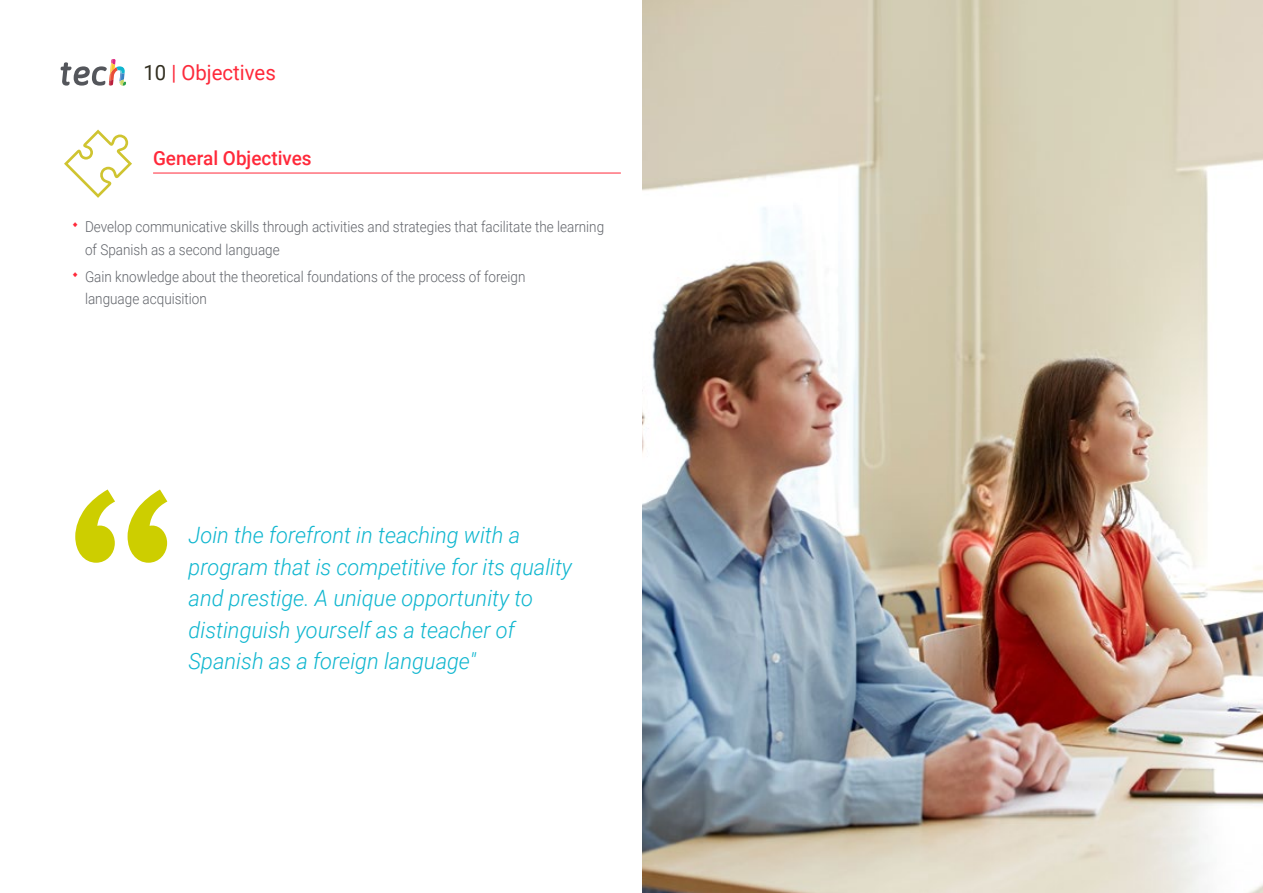
<style>
.page{position:relative;width:1263px;height:893px;background:#fff}
.page>*{position:absolute;margin:0;border:0;box-sizing:border-box;transform-origin:0 0}
.t1{font:italic 300 22.5px/31.5px "Roboto";color:#0fb6cf}
.t2{font:21px "Roboto";color:#ff293a}
.t3{font:500 19.5px "Roboto";color:#ff293a}
.t4{font:300 15px/22.5px "Roboto";color:#61646a;scale:.9 1}
.s1{color:#312e20}
.s2{color:#fc2a3b}
</style>
<div class="page">
<hr style="left:153px;top:173px;width:468px;height:1px;background:#ff293a">
<svg style="left:64px;top:130px;width:68px;height:68px"></svg>
<img style="left:642px;top:0;width:621px;height:893px">
<svg style="left:75px;top:489px;width:92px;height:74px"></svg>
<svg style="left:61px;top:59px;width:65px;height:27px"></svg>
<h2 class="t2" style="left:144px;top:57px;width:134px"><span class="s1">10</span> <span class="s2">| Obj</span>ectives</h2>
<h3 class="t3" style="left:153px;top:144px;width:160px">General Objectives</h3>
<p class="t4" style="left:85px;top:215px;width:578px">Develop communicative skills through activities and strategies that facilitate the learning of Spanish as a second language</p>
<p class="t4" style="left:85px;top:264px;width:491px">Gain knowledge about the theoretical foundations of the process of foreign language acquisition</p>
<h1 class="t1" style="left:189px;top:518px;width:385px">Join the forefront in teaching with a program that is competitive for its quality and prestige. A unique opportunity to distinguish yourself as a teacher of Spanish as a foreign language"</h1>
</div>
